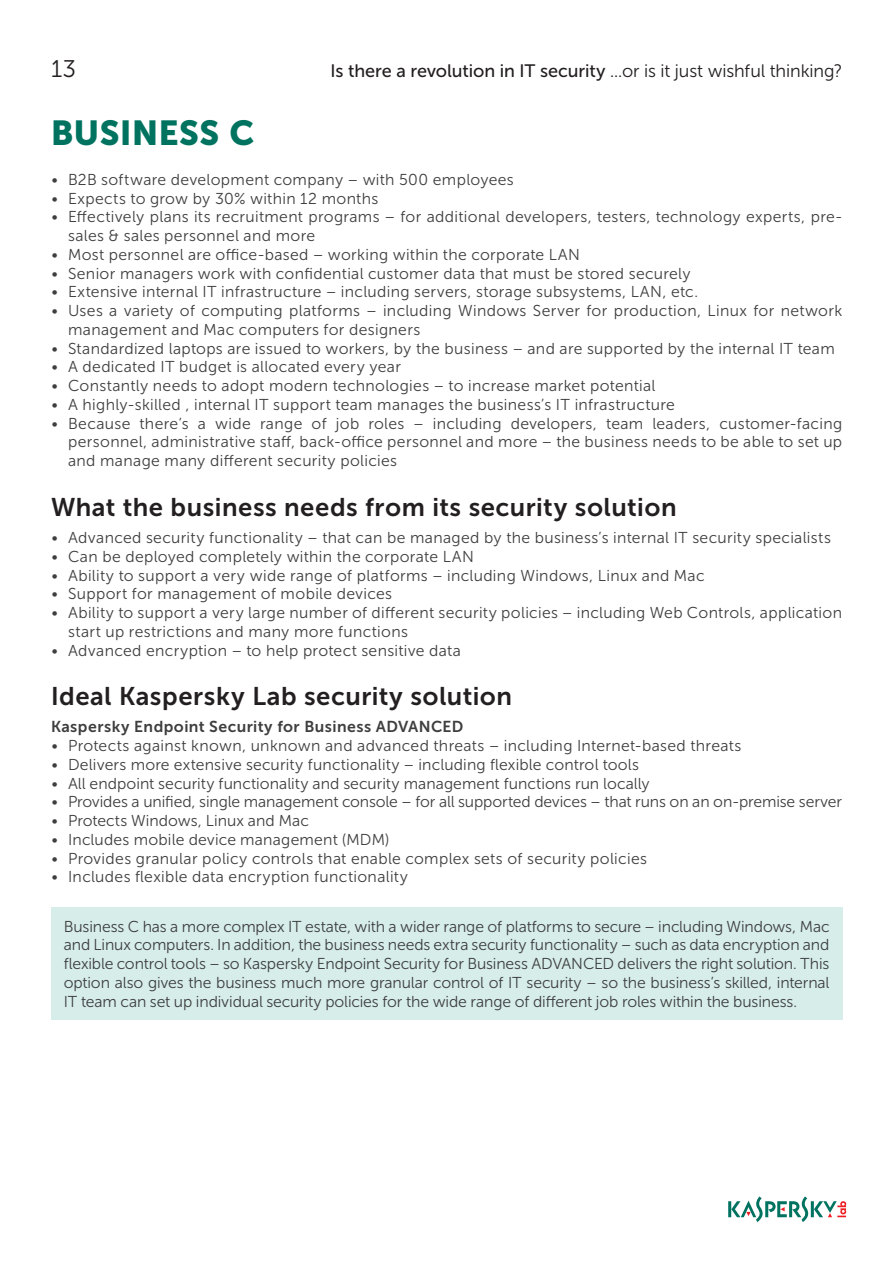
<style>
.page{position:relative;width:893px;height:1263px;background:#fff}
.page>*{position:absolute;margin:0;border:0;box-sizing:border-box;transform-origin:0 0}
.Head_1_App{font:34.5px "Museo Sans Cyrl 900";letter-spacing:.02em;color:#007360}
.Head_2_App{font:25.5px "Museo Sans Cyrl 700";letter-spacing:.02em;color:#231f20}
.t1{font:24px "Museo Sans Cyrl 300";color:#231f20}
.t2{font:18px "Museo Sans Cyrl 500";letter-spacing:-.005em;color:#231f20}
.Bullet{font:15.75px/18.8px "Museo Sans Cyrl 300";letter-spacing:.02em;color:#3e3e3f}
.Body{font:15.75px/18.8px "Museo Sans Cyrl 300";letter-spacing:-.01em;color:#3e3e3f;text-align:justify}
.Bullet-2{font:15.75px "Museo Sans Cyrl 300";letter-spacing:-.01em;color:#3e3e3f}
.Bullet-3{font:15.75px "Museo Sans Cyrl 300";color:#3e3e3f}
.Bullet-4{font:15.75px "Museo Sans Cyrl 700";letter-spacing:.025em;color:#3e3e3f}
.s1{font-family:"Museo Sans Cyrl 300"}
</style>
<div class="page">
<svg style="left:728px;top:1196px;width:118px;height:26px"></svg>
<div style="left:51px;top:907px;width:791px;height:112px;background:#d6ede9"></div>
<h3 class="t1" style="left:51px;top:55px;width:27px">13</h3>
<p class="t2" style="left:330px;top:61px;width:513px">Is there a revolution in IT security <span class="s1">...or is it just wishful thinking?</span></p>
<p class="Head_1_App" style="left:51px;top:113px;width:205px">BUSINESS C</p>
<p class="Bullet" style="left:51px;top:170px;width:464px">• B2B software development company – with 500 employees</p>
<p class="Bullet" style="left:51px;top:189px;width:329px">• Expects to grow by 30% within 12 months</p>
<p class="Bullet" style="left:68px;top:208px;width:776px;text-indent:-17px">• Effectively plans its recruitment programs – for additional developers, testers, technology experts, pre&shy;sales &amp; sales personnel and more</p>
<p class="Bullet" style="left:51px;top:245px;width:530px">• Most personnel are office-based – working within the corporate LAN</p>
<p class="Bullet" style="left:51px;top:264px;width:641px">• Senior managers work with confidential customer data that must be stored securely</p>
<p class="Bullet" style="left:51px;top:283px;width:648px">• Extensive internal IT infrastructure – including servers, storage subsystems, LAN, etc.</p>
<p class="Bullet" style="left:68px;top:302px;width:776px;text-indent:-17px">• Uses a variety of computing platforms – including Windows Server for production, Linux for network management and Mac computers for designers</p>
<p class="Bullet" style="left:51px;top:339px;width:785px">• Standardized laptops are issued to workers, by the business – and are supported by the internal IT team</p>
<p class="Bullet" style="left:51px;top:358px;width:351px">• A dedicated IT budget is allocated every year</p>
<p class="Bullet" style="left:51px;top:377px;width:606px">• Constantly needs to adopt modern technologies – to increase market potential</p>
<p class="Bullet" style="left:51px;top:395px;width:625px">• A highly-skilled , internal IT support team manages the business’s IT infrastructure</p>
<p class="Bullet" style="left:68px;top:414px;width:776px;text-align:justify;text-indent:-17px">• Because there’s a wide range of job roles – including developers, team leaders, customer-facing personnel, administrative staff, back-office personnel and more – the business needs to be able to set up and manage many different security policies</p>
<p class="Head_2_App" style="left:51px;top:493px;width:627px">What the business needs from its security solution</p>
<p class="Bullet" style="left:51px;top:528px;width:781px">• Advanced security functionality – that can be managed by the business’s internal IT security specialists</p>
<p class="Bullet" style="left:51px;top:547px;width:424px">• Can be deployed completely within the corporate LAN</p>
<p class="Bullet" style="left:51px;top:566px;width:655px">• Ability to support a very wide range of platforms – including Windows, Linux and Mac</p>
<p class="Bullet" style="left:51px;top:585px;width:343px">• Support for management of mobile devices</p>
<p class="Bullet" style="left:68px;top:603px;width:776px;text-indent:-17px">• Ability to support a very large number of different security policies – including Web Controls, application start up restrictions and many more functions</p>
<p class="Bullet" style="left:51px;top:641px;width:411px">• Advanced encryption – to help protect sensitive data</p>
<p class="Head_2_App" style="left:51px;top:682px;width:463px">Ideal Kaspersky Lab security solution</p>
<p class="Bullet-4" style="left:51px;top:718px;width:414px">Kaspersky Endpoint Security for Business ADVANCED</p>
<p class="Bullet" style="left:51px;top:736px;width:692px">• Protects against known, unknown and advanced threats – including Internet-based threats</p>
<p class="Bullet" style="left:51px;top:755px;width:590px">• Delivers more extensive security functionality – including flexible control tools</p>
<p class="Bullet-3" style="left:51px;top:775px;width:600px">• All endpoint security functionality and security management functions run locally</p>
<p class="Bullet-2" style="left:51px;top:793px;width:793px">• Provides a unified, single management console – for all supported devices – that runs on an on‑premise server</p>
<p class="Bullet" style="left:51px;top:811px;width:259px">• Protects Windows, Linux and Mac</p>
<p class="Bullet" style="left:51px;top:830px;width:340px">• Includes mobile device management (MDM)</p>
<p class="Bullet" style="left:51px;top:849px;width:597px">• Provides granular policy controls that enable complex sets of security policies</p>
<p class="Bullet" style="left:51px;top:868px;width:358px">• Includes flexible data encryption functionality</p>
<p class="Body" style="left:64px;top:917px;width:767px">Business C has a more complex IT estate, with a wider range of platforms to secure – including Windows, Mac and Linux computers. In addition, the business needs extra security functionality – such as data encryption and flexible control tools – so Kaspersky Endpoint Security for Business ADVANCED delivers the right solution. This option also gives the business much more granular control of IT security – so the business’s skilled, internal IT team can set up individual security policies for the wide range of different job roles within the business.</p>
</div>
